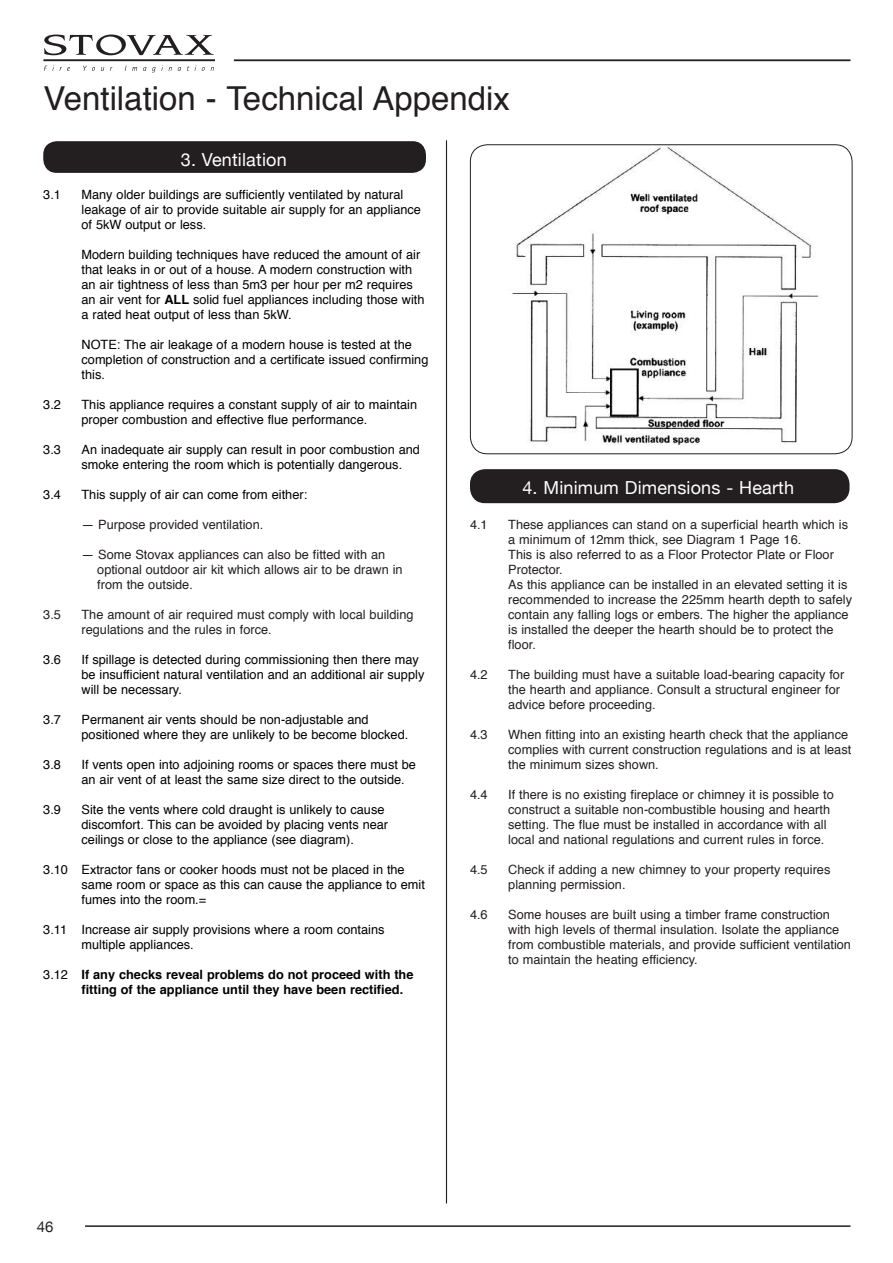
<style>
.page{position:relative;width:893px;height:1263px;background:#fff}
.page>*{position:absolute;margin:0;border:0;box-sizing:border-box;transform-origin:0 0}
.t1{font:33px "Helvetica";color:#231f20}
.t2{font:18px "Helvetica Neue";letter-spacing:.01em;color:#fff}
.t3{font:15px "Helvetica Neue";color:#231f20}
.t4{font:12.75px/15px "Helvetica";color:#000}
.t5{font:12.75px/15px "Helvetica";color:#231f20}
.t6{font:700 12.75px/15px "Helvetica";color:#000}
.s1{font-weight:700}
.s2{font-weight:400}
</style>
<div class="page">
<svg style="left:44px;top:35px;width:170px;height:20px"></svg>
<hr style="left:44px;top:59px;width:171px;height:2px;background:#231f20">
<svg style="left:44px;top:65px;width:10px;height:6px"></svg>
<svg style="left:60px;top:67px;width:10px;height:4px"></svg>
<svg style="left:83px;top:66px;width:12px;height:5px"></svg>
<svg style="left:125px;top:66px;width:12px;height:5px"></svg>
<svg style="left:152px;top:65px;width:11px;height:7px"></svg>
<hr style="left:85px;top:1225px;width:765px;height:2px;background:#231f20">
<hr style="left:446px;top:140px;width:1px;height:1063px;background:#231f20">
<hr style="left:234px;top:59px;width:616px;height:2px;background:#231f20">
<div style="left:43px;top:141px;width:383px;height:32px;background:#231f20;border-radius:14px"></div>
<img style="left:475px;top:146px;width:344px;height:308px">
<div style="left:470px;top:144px;width:382px;height:310px;border:1px solid #231f20;border-radius:17px"></div>
<div style="left:470px;top:469px;width:379px;height:34px;background:#231f20;border-radius:15px"></div>
<h1 class="t1" style="left:44px;top:73px;width:468px">Ventilation - Technical Appendix</h1>
<h2 class="t2" style="left:181px;top:144px;width:107px">3. Ventilation</h2>
<p class="t4" style="left:43px;top:187px;width:19px">3.1</p>
<p class="t4" style="left:82px;top:187px;width:341px">Many older buildings are sufficiently ventilated by natural leakage of air to provide suitable air supply for an appliance of 5kW output or less.</p>
<p class="t4" style="left:82px;top:247px;width:345px">Modern building techniques have reduced the amount of air that leaks in or out of a house. A modern construction with an air tightness of less than 5m3 per hour per m2 requires an air vent for <span class="s1">ALL</span> solid fuel appliances including those with a rated heat output of less than 5kW.</p>
<p class="t4" style="left:82px;top:337px;width:348px">NOTE: The air leakage of a modern house is tested at the completion of construction and a certificate issued confirming this.</p>
<p class="t4" style="left:43px;top:397px;width:19px">3.2</p>
<p class="t4" style="left:82px;top:397px;width:337px">This appliance requires a constant supply of air to maintain proper combustion and effective flue performance.</p>
<p class="t4" style="left:43px;top:442px;width:19px">3.3</p>
<p class="t4" style="left:82px;top:442px;width:340px">An inadequate air supply can result in poor combustion and smoke entering the room which is potentially dangerous.</p>
<p class="t4" style="left:43px;top:487px;width:19px">3.4</p>
<p class="t4" style="left:82px;top:487px;width:227px">This supply of air can come from either:</p>
<p class="t5" style="left:82px;top:517px;width:183px">— Purpose provided ventilation.</p>
<p class="t5" style="left:97px;top:547px;width:307px;text-indent:-16px">— Some Stovax appliances can also be fitted with an optional outdoor air kit which allows air to be drawn in from the outside.</p>
<p class="t5" style="left:43px;top:607px;width:19px">3.5</p>
<p class="t5" style="left:82px;top:607px;width:333px">The amount of air required must comply with local building regulations and the rules in force.</p>
<p class="t4" style="left:43px;top:652px;width:19px">3.6</p>
<p class="t4" style="left:82px;top:652px;width:344px">If spillage is detected during commissioning then there may be insufficient natural ventilation and an additional air supply will be necessary.</p>
<p class="t4" style="left:43px;top:712px;width:19px">3.7</p>
<p class="t4" style="left:82px;top:712px;width:328px">Permanent air vents should be non-adjustable and positioned where they are unlikely to be become blocked.</p>
<p class="t4" style="left:43px;top:757px;width:19px">3.8</p>
<p class="t4" style="left:82px;top:757px;width:336px">If vents open into adjoining rooms or spaces there must be an air vent of at least the same size direct to the outside.</p>
<p class="t4" style="left:43px;top:802px;width:19px">3.9</p>
<p class="t4" style="left:82px;top:802px;width:308px">Site the vents where cold draught is unlikely to cause discomfort. This can be avoided by placing vents near ceilings or close to the appliance (see diagram).</p>
<p class="t4" style="left:82px;top:862px;width:345px;text-indent:-38px">3.10 Extractor fans or cooker hoods must not be placed in the same room or space as this can cause the appliance to emit fumes into the room.=</p>
<p class="t4" style="left:82px;top:922px;width:304px;text-indent:-38px">3.11 Increase air supply provisions where a room contains multiple appliances.</p>
<p class="t6" style="left:82px;top:967px;width:333px;text-indent:-38px"><span class="s2">3.12</span> If any checks reveal problems do not proceed with the fitting of the appliance until they have been rectified.</p>
<h2 class="t2" style="left:522px;top:472px;width:273px">4. Minimum Dimensions - Hearth</h2>
<p class="t5" style="left:470px;top:517px;width:19px">4.1</p>
<p class="t5" style="left:508px;top:517px;width:345px">These appliances can stand on a superficial hearth which is a minimum of 12mm thick, see Diagram 1 Page 16.<br>This is also referred to as a Floor Protector Plate or Floor Protector.<br>As this appliance can be installed in an elevated setting it is recommended to increase the 225mm hearth depth to safely contain any falling logs or embers. The higher the appliance is installed the deeper the hearth should be to protect the floor.</p>
<p class="t5" style="left:470px;top:667px;width:19px">4.2</p>
<p class="t5" style="left:508px;top:667px;width:337px">The building must have a suitable load-bearing capacity for the hearth and appliance. Consult a structural engineer for advice before proceeding.</p>
<p class="t5" style="left:470px;top:727px;width:19px">4.3</p>
<p class="t5" style="left:508px;top:727px;width:345px">When fitting into an existing hearth check that the appliance complies with current construction regulations and is at least the minimum sizes shown.</p>
<p class="t5" style="left:470px;top:787px;width:19px">4.4</p>
<p class="t5" style="left:508px;top:787px;width:327px">If there is no existing fireplace or chimney it is possible to construct a suitable non-combustible housing and hearth setting. The flue must be installed in accordance with all local and national regulations and current rules in force.</p>
<p class="t5" style="left:470px;top:862px;width:19px">4.5</p>
<p class="t5" style="left:508px;top:862px;width:324px">Check if adding a new chimney to your property requires planning permission.</p>
<p class="t5" style="left:470px;top:907px;width:19px">4.6</p>
<p class="t5" style="left:508px;top:907px;width:344px">Some houses are built using a timber frame construction with high levels of thermal insulation. Isolate the appliance from combustible materials, and provide sufficient ventilation to maintain the heating efficiency.</p>
<p class="t3" style="left:37px;top:1214px;width:18px">46</p>
</div>
